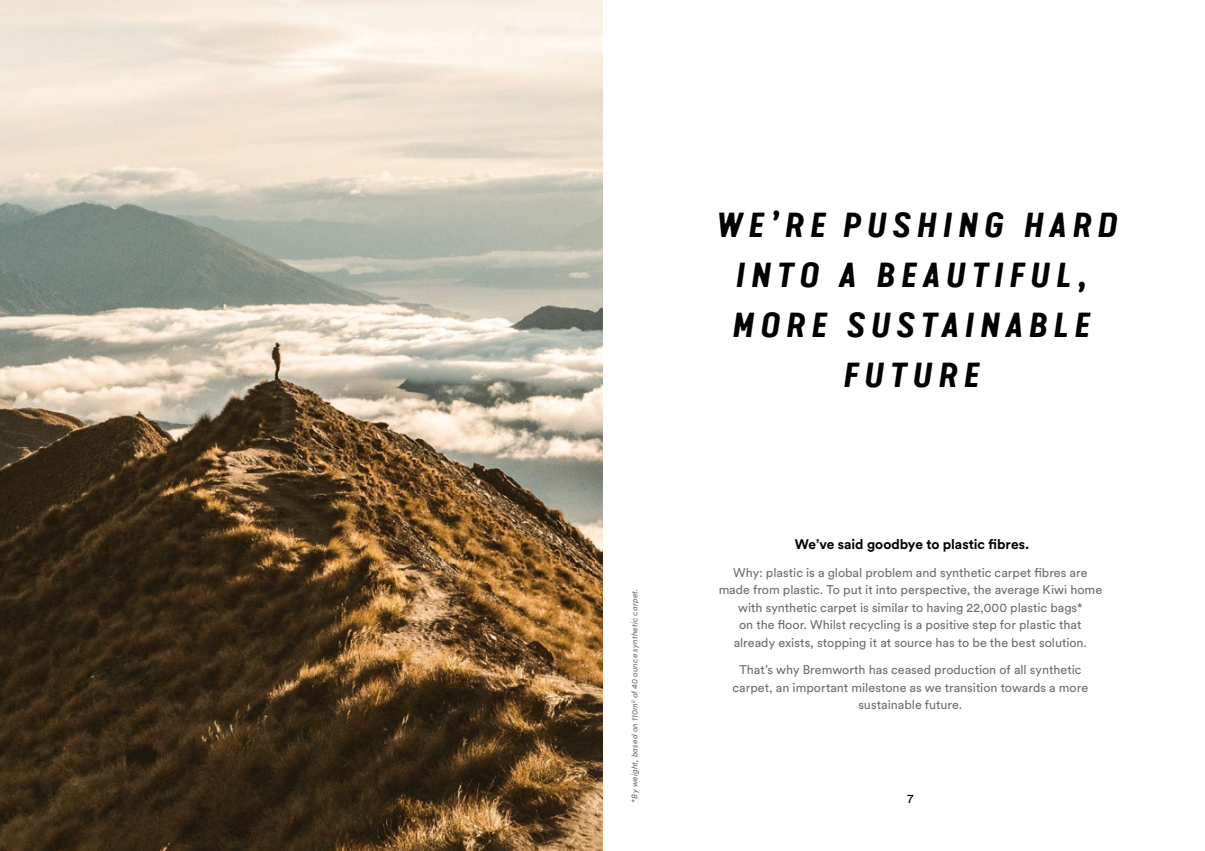
<style>
.page{position:relative;width:1205px;height:851px;background:#fff}
.page>*{position:absolute;margin:0;border:0;box-sizing:border-box;transform-origin:0 0}
.t1{font:italic 700 35px/50px "Van Condensed Pro";letter-spacing:.14em;color:#000;text-align:center}
.t2{font:700 13.75px "Circular Std";letter-spacing:-.005em;color:#000}
.t3{font:12.5px/17.5px "Circular Std";color:#706f6f;text-align:center}
.t4{font:12.5px "Circular XX";color:#000}
.t5{font:italic 8.12px "Circular XX";letter-spacing:.02em;color:#706f6f}
</style>
<div class="page">
<img style="left:0;top:0;width:602px;height:850px">
<p class="t5" style="left:629px;top:803px;width:216px;rotate:-90deg">*By weight, based on 110m<sup>2</sup> of 40 ounce synthetic carpet.</p>
<h1 class="t1" style="left:714px;top:197px;width:404px">WE’RE PUSHING HARD<br>INTO A BEAUTIFUL,<br>MORE SUSTAINABLE<br>FUTURE</h1>
<p class="t2" style="left:795px;top:535px;width:236px">We’ve said goodbye to plastic fibres.</p>
<p class="t3" style="left:718px;top:563px;width:385px">Why: plastic is a global problem and synthetic carpet fibres are made from plastic. To put it into perspective, the average Kiwi home with synthetic carpet is similar to having 22,000 plastic bags*<br>on the floor. Whilst recycling is a positive step for plastic that already exists, stopping it at source has to be the best solution.</p>
<p class="t3" style="left:732px;top:660px;width:357px">That’s why Bremworth has ceased production of all synthetic carpet, an important milestone as we transition towards a more sustainable future.</p>
<p class="t4" style="left:907px;top:789px;width:8px">7</p>
</div>
